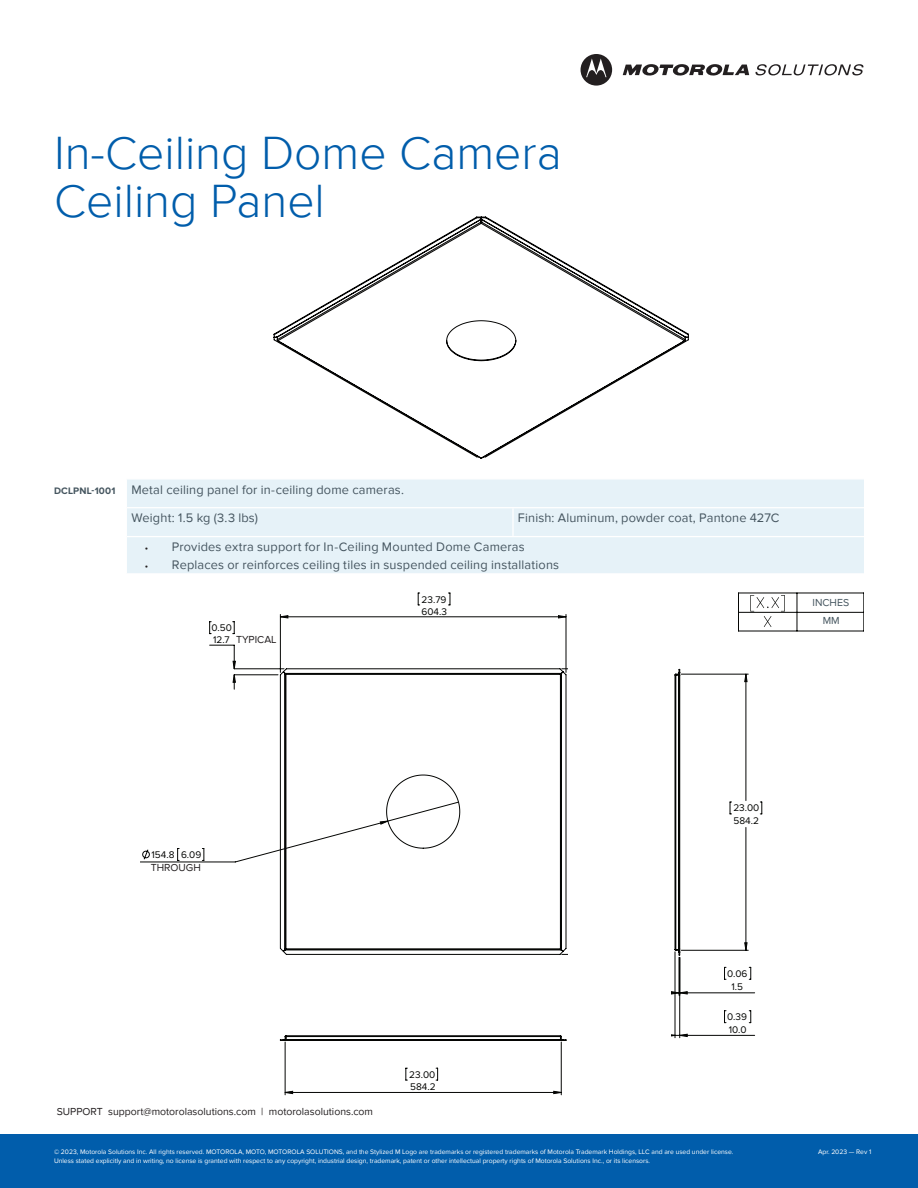
<style>
.page{position:relative;width:918px;height:1188px;background:#fff}
.page>*{position:absolute;margin:0;border:0;box-sizing:border-box;transform-origin:0 0}
.Main_Title{font:300 48px "Proxima Nova";color:#015dab}
.Spec_body{font:12.75px "Proxima Nova";letter-spacing:.015em;color:#45555f}
.Contact{font:10.5px "Proxima Nova";color:#231f20}
.Callouts{font:10.5px "Proxima Nova";color:#45555f}
.t1{font:10.05px/15px "Proxima Nova";color:#040503}
.Spec_Heading{font:700 9.75px "Proxima Nova";letter-spacing:.025em;color:#45555f}
.Copyright{font:6.75px "Proxima Nova";color:#fff}
.s1{font-size:9.75px;color:#231f20}
</style>
<div class="page">
<div style="left:127px;top:479px;width:737px;height:94px;background:#e6f2f8"></div>
<hr style="left:127px;top:507px;width:386px;height:1px;background:#fff">
<hr style="left:513px;top:507px;width:351px;height:1px;background:#fff">
<hr style="left:127px;top:536px;width:386px;height:1px;background:#fff">
<hr style="left:513px;top:536px;width:351px;height:1px;background:#fff">
<hr style="left:512px;top:508px;width:2px;height:28px;background:#fff">
<svg style="left:750px;top:595px;width:35px;height:32px"></svg>
<hr style="left:738px;top:593px;width:1px;height:38px;background:#040503">
<hr style="left:739px;top:631px;width:125px;height:1px;background:#040503">
<hr style="left:864px;top:593px;width:1px;height:38px;background:#040503">
<hr style="left:739px;top:593px;width:125px;height:1px;background:#040503">
<hr style="left:797px;top:593px;width:1px;height:38px;background:#040503">
<hr style="left:739px;top:612px;width:125px;height:1px;background:#040503">
<svg style="left:672px;top:668px;width:90px;height:370px"></svg>
<svg style="left:233px;top:616px;width:333px;height:478px"></svg>
<hr style="left:617px;top:669px;width:1px;height:285px;background:#040503">
<div style="left:235px;top:636px;width:40px;height:8px;background:#fff"></div>
<div style="left:0;top:1134px;width:918px;height:54px;background:#015dab"></div>
<svg style="left:623px;top:64px;width:126px;height:12px"></svg>
<svg style="left:581px;top:54px;width:31px;height:32px"></svg>
<svg style="left:756px;top:64px;width:107px;height:11px"></svg>
<svg style="left:274px;top:217px;width:414px;height:241px"></svg>
<p class="Main_Title" style="left:54px;top:126px;width:509px">In-Ceiling Dome Camera</p>
<p class="Main_Title" style="left:54px;top:174px;width:272px">Ceiling Panel</p>
<p class="Spec_Heading" style="left:54px;top:485px;width:63px">DCLPNL-1001</p>
<p class="Spec_body" style="left:131px;top:482px;width:274px">Metal ceiling panel for in-ceiling dome cameras.</p>
<p class="Spec_body" style="left:131px;top:511px;width:128px">Weight: 1.5 kg (3.3 lbs)</p>
<p class="Spec_body" style="left:518px;top:511px;width:263px">Finish: Aluminum, powder coat, Pantone 427C</p>
<p class="Spec_body" style="left:145px;top:540px;width:381px"><span class="s1">•</span> Provides extra support for In-Ceiling Mounted Dome Cameras</p>
<p class="Spec_body" style="left:145px;top:558px;width:416px"><span class="s1">•</span> Replaces or reinforces ceiling tiles in suspended ceiling installations</p>
<p class="t1" style="left:422px;top:592px;width:26px">23.79</p>
<p class="t1" style="left:211px;top:621px;width:22px">0.50</p>
<p class="Contact" style="left:236px;top:634px;width:42px">TYPICAL</p>
<p class="t1" style="left:236px;top:632px;width:40px">TYPICAL</p>
<p class="t1" style="left:213px;top:632px;width:18px">12.7</p>
<p class="t1" style="left:422px;top:604px;width:27px">604.3</p>
<p class="Callouts" style="left:813px;top:596px;width:38px">INCHES</p>
<p class="Callouts" style="left:823px;top:615px;width:18px">MM</p>
<p class="t1" style="left:152px;top:848px;width:51px">154.8 6.09<br>THROUGH</p>
<p class="Contact" style="left:151px;top:862px;width:52px">THROUGH</p>
<p class="t1" style="left:409px;top:1067px;width:28px">23.00</p>
<p class="t1" style="left:410px;top:1080px;width:27px">584.2</p>
<p class="t1" style="left:733px;top:800px;width:28px">23.00</p>
<p class="t1" style="left:733px;top:814px;width:27px">584.2</p>
<p class="t1" style="left:727px;top:966px;width:22px">0.06</p>
<p class="t1" style="left:732px;top:980px;width:13px">1.5</p>
<p class="t1" style="left:727px;top:1010px;width:21px">0.39</p>
<p class="t1" style="left:729px;top:1022px;width:19px">10.0</p>
<p class="Contact" style="left:57px;top:1105px;width:318px">SUPPORT support@motorolasolutions.com | motorolasolutions.com</p>
<p class="Copyright" style="left:54px;top:1148px;width:681px">© 2023, Motorola Solutions Inc. All rights reserved. MOTOROLA, MOTO, MOTOROLA SOLUTIONS, and the Stylized M Logo are trademarks or registered trademarks of Motorola Trademark Holdings, LLC and are used under license.</p>
<p class="Copyright" style="left:818px;top:1148px;width:55px">Apr. 2023 — Rev 1</p>
<p class="Copyright" style="left:54px;top:1156px;width:598px">Unless stated explicitly and in writing, no license is granted with respect to any copyright, industrial design, trademark, patent or other intellectual property rights of Motorola Solutions Inc., or its licensors.</p>
</div>
